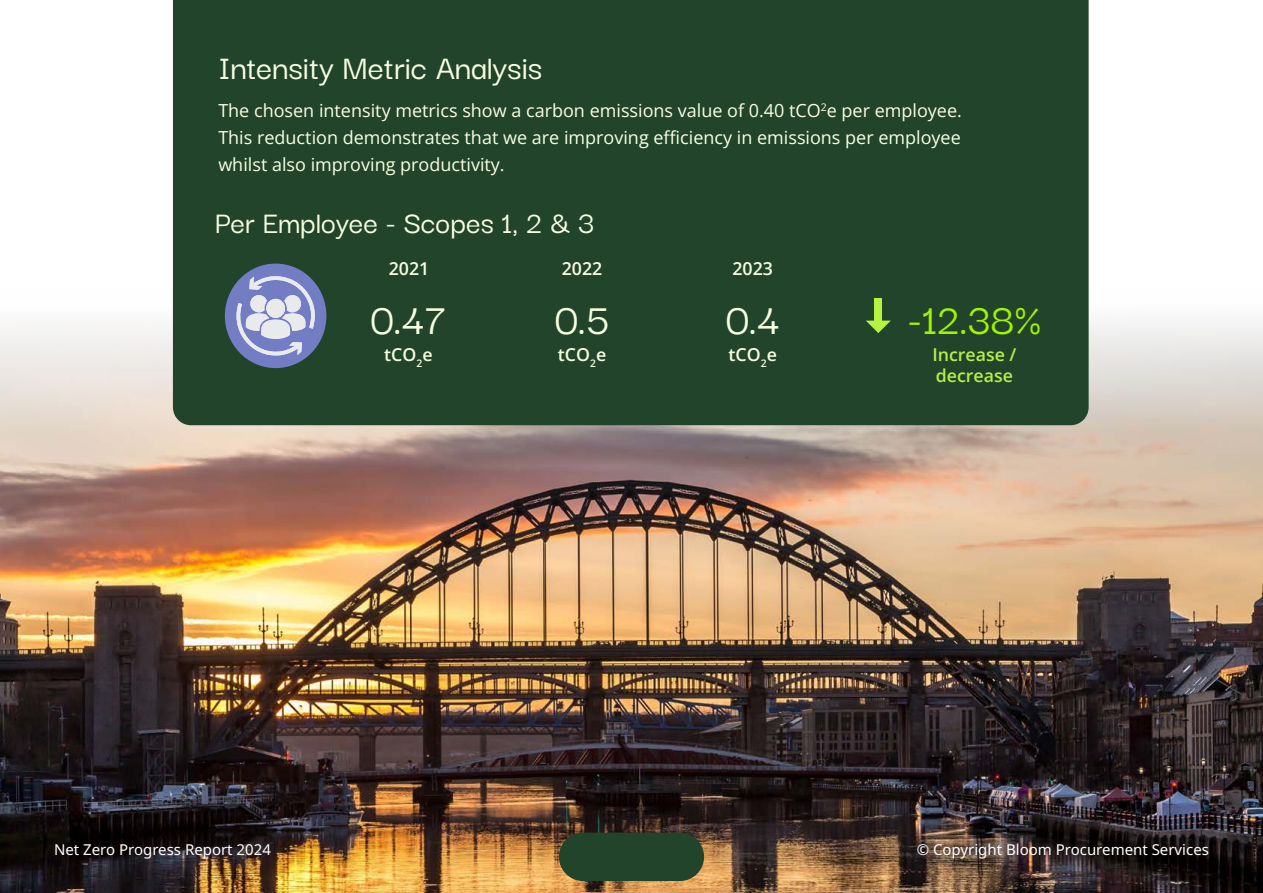
<style>
.page{position:relative;width:1263px;height:893px;background:#fff}
.page>*{position:absolute;margin:0;border:0;box-sizing:border-box;transform-origin:0 0}
.t1{font:500 45.6px "Darker Grotesque";color:#f7ffe3}
.t2{font:500 45.6px "Darker Grotesque";color:#a1f500}
.t3{font:500 36px "Darker Grotesque";color:#f7ffe3}
.t4{font:500 32.55px "Darker Grotesque";color:#f7ffe3}
.t5{font:18px/27px "Open Sans";color:#f7ffe3;text-align:justify}
.t6{font:600 17.7px "Open Sans";color:#f7ffe3}
.t7{font:600 17.7px/21.3px "Open Sans";color:#b6f043}
.t8{font:15px "Noto Sans";color:#fff}
</style>
<div class="page">
<img style="left:0;top:287px;width:1263px;height:606px">
<div style="left:173px;top:0;width:916px;height:425px;background:#22442b"></div>
<div style="left:225px;top:264px;width:101px;height:104px;background:#737dc4;border-radius:50%"></div>
<div style="left:874px;top:299px;width:8px;height:27px;background:#b5f242"></div>
<svg style="left:866px;top:321px;width:25px;height:12px"></svg>
<svg style="left:235px;top:275px;width:82px;height:82px"></svg>
<div style="left:559px;top:833px;width:145px;height:48px;background:#22442b;border-radius:24px"></div>
<h2 class="t3" style="left:218px;top:46px;width:325px">Intensity Metric Analysis</h2>
<p class="t5" style="left:218px;top:97px;width:745px">The chosen intensity metrics show a carbon emissions value of 0.40 tCO<sup>2</sup>e per employee.<br>This reduction demonstrates that we are improving efficiency in emissions per employee whilst also improving productivity.</p>
<h3 class="t4" style="left:215px;top:204px;width:381px">Per Employee - Scopes 1, 2 &amp; 3</h3>
<p class="t6" style="left:389px;top:257px;width:42px">2021</p>
<p class="t6" style="left:562px;top:257px;width:42px">2022</p>
<p class="t6" style="left:732px;top:257px;width:42px">2023</p>
<h1 class="t1" style="left:371px;top:294px;width:77px">0.47</h1>
<h1 class="t1" style="left:555px;top:294px;width:56px">0.5</h1>
<h1 class="t1" style="left:726px;top:294px;width:56px">0.4</h1>
<h1 class="t2" style="left:908px;top:294px;width:135px">-12.38%</h1>
<p class="t6" style="left:384px;top:343px;width:50px">tCO<sub>2</sub>e</p>
<p class="t6" style="left:558px;top:343px;width:50px">tCO<sub>2</sub>e</p>
<p class="t6" style="left:728px;top:343px;width:50px">tCO<sub>2</sub>e</p>
<p class="t7" style="left:932px;top:344px;width:86px">Increase / decrease</p>
<p class="t8" style="left:54px;top:841px;width:218px">Net Zero Progress Report 2024</p>
<p class="t8" style="left:917px;top:841px;width:294px">© Copyright Bloom Procurement Services</p>
</div>
